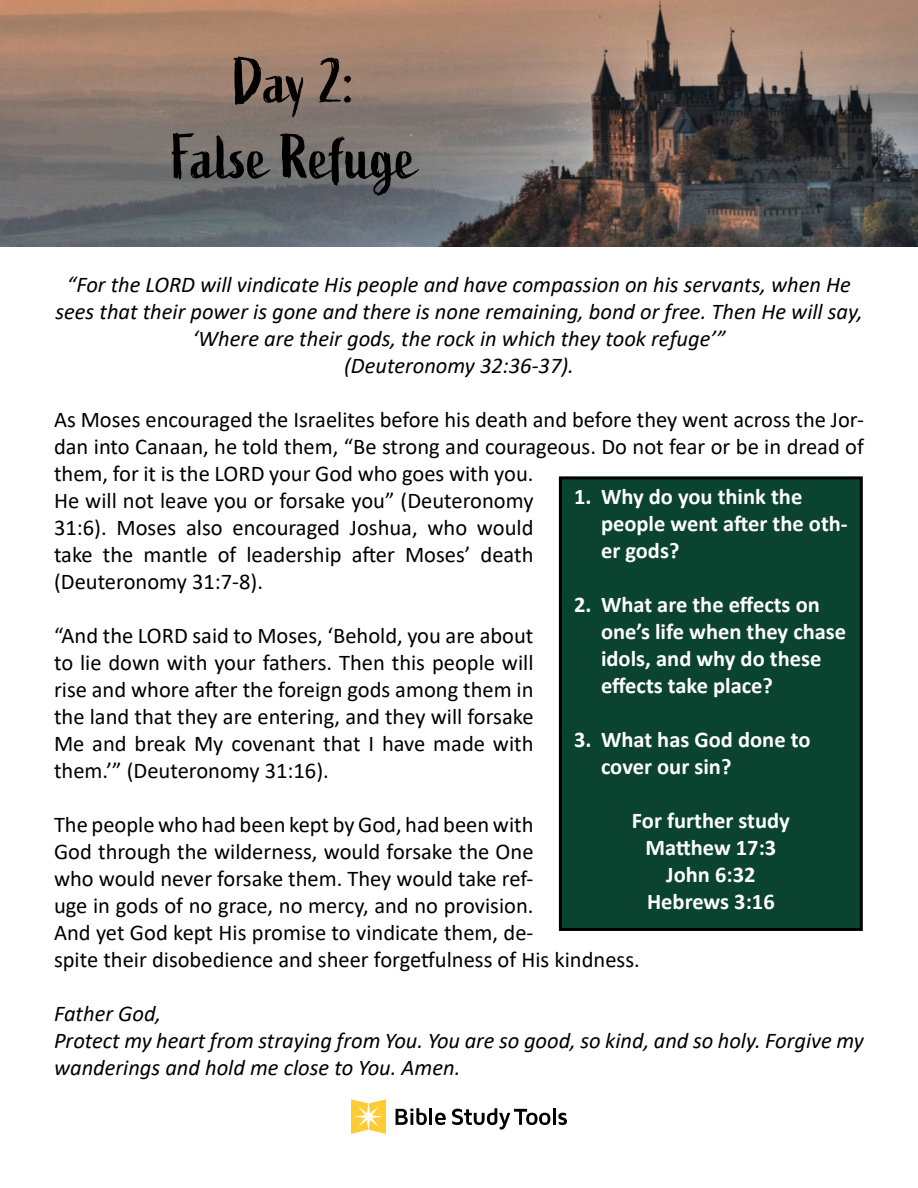
<style>
.page{position:relative;width:918px;height:1188px;background:#fff}
.page>*{position:absolute;margin:0;border:0;box-sizing:border-box;transform-origin:0 0}
.t1{font:63px/75.6px "Active";letter-spacing:-.005em;color:#000;text-align:center}
.t2{font:22.5px/27px "Calibri";color:#000}
.t3{font:italic 22.5px/27px "Calibri";color:#000;text-align:center}
.t4{font:700 22.5px/27px "Calibri";color:#fff}
</style>
<div class="page">
<img style="left:0;top:0;width:918px;height:246px">
<div style="left:560px;top:478px;width:301px;height:451px;background:#0b4331"></div>
<div style="left:559px;top:476px;width:304px;height:455px;border:3px solid #000"></div>
<svg style="left:351px;top:1099px;width:35px;height:35px"></svg>
<svg style="left:396px;top:1108px;width:31px;height:17px"></svg>
<hr style="left:429px;top:1108px;width:3px;height:17px;background:#000">
<svg style="left:435px;top:1113px;width:11px;height:12px"></svg>
<svg style="left:452px;top:1108px;width:98px;height:22px"></svg>
<hr style="left:553px;top:1108px;width:3px;height:17px;background:#000">
<svg style="left:558px;top:1113px;width:9px;height:12px"></svg>
<h1 class="t1" style="left:172px;top:45px;width:246px">Day 2:<br>False Refuge</h1>
<p class="t3" style="left:55px;top:270px;width:809px">“For the LORD will vindicate His people and have compassion on his servants, when He sees that their power is gone and there is none remaining, bond or free. Then He will say, ‘Where are their gods, the rock in which they took refuge’”<br>(Deuteronomy 32:36-37).</p>
<p class="t2" style="left:54px;top:406px;width:811px">As Moses encouraged the Israelites before his death and before they went across the Jor&shy;dan into Canaan, he told them, “Be strong and courageous. Do not fear or be in dread of them, for it is the LORD your God who goes with you.<br>He will not leave you or forsake you” (Deuteronomy<br>31:6). Moses also encouraged Joshua, who would<br>take the mantle of leadership after Moses’ death<br>(Deuteronomy 31:7-8).</p>
<p class="t2" style="left:54px;top:622px;width:481px;text-align:justify">“And the LORD said to Moses, ‘Behold, you are about to lie down with your fathers. Then this people will rise and whore after the foreign gods among them in the land that they are entering, and they will forsake Me and break My covenant that I have made with them.’” (Deuteronomy 31:16).</p>
<p class="t2" style="left:54px;top:811px;width:587px">The people who had been kept by God, had been with<br>God through the wilderness, would forsake the One<br>who would never forsake them. They would take ref-<br>uge in gods of no grace, no mercy, and no provision.<br>And yet God kept His promise to vindicate them, de-<br>spite their disobedience and sheer forgetfulness of His kindness.</p>
<p class="t3" style="left:54px;top:999px;width:811px;text-align:left">Father God,<br>Protect my heart from straying from You. You are so good, so kind, and so holy. Forgive my wanderings and hold me close to You. Amen.</p>
<p class="t4" style="left:601px;top:483px;width:248px;text-indent:-27px">1. Why do you think the people went after the oth&shy;er gods?</p>
<p class="t4" style="left:601px;top:591px;width:247px;text-indent:-27px">2. What are the effects on one’s life when they chase idols, and why do these effects take place?</p>
<p class="t4" style="left:601px;top:726px;width:211px;text-indent:-27px">3. What has God done to cover our sin?</p>
<p class="t4" style="left:632px;top:807px;width:160px;text-align:center">For further study<br>Matthew 17:3<br>John 6:32<br>Hebrews 3:16</p>
</div>
